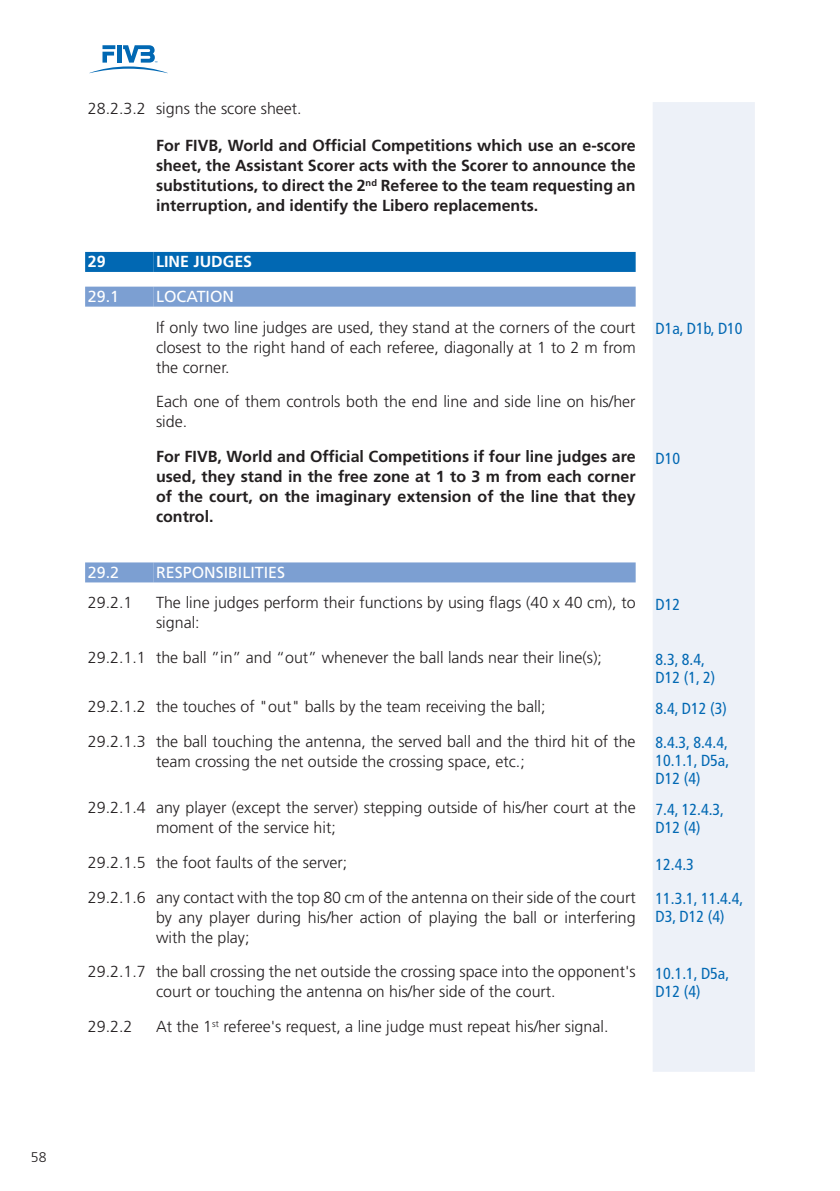
<style>
.page{position:relative;width:840px;height:1191px;background:#fff}
.page>*{position:absolute;margin:0;border:0;box-sizing:border-box;transform-origin:0 0}
.t1{font:300 16px/20px "Frutiger LT Std";color:#231f20}
.t2{font:700 16px/20px "Frutiger LT Std";color:#231f20;text-align:justify}
.t3{font:condensed 16px/18px "Frutiger LT Std";color:#0168b3}
.t4{font:16px "Frutiger LT Std";color:#fff}
.t5{font:700 16px "Frutiger";color:#fff}
.t6{font:300 14px "Frutiger LT Std";color:#231f20}
</style>
<div class="page">
<div style="left:653px;top:102px;width:101px;height:969px;background:#edf1f8"></div>
<div style="left:85px;top:252px;width:68px;height:20px;background:#0168b3"></div>
<div style="left:153px;top:252px;width:482px;height:20px;background:#0168b3"></div>
<div style="left:85px;top:287px;width:68px;height:20px;background:#7c9fd2"></div>
<div style="left:153px;top:287px;width:482px;height:20px;background:#7c9fd2"></div>
<div style="left:85px;top:562px;width:68px;height:20px;background:#7c9fd2"></div>
<div style="left:153px;top:562px;width:482px;height:20px;background:#7c9fd2"></div>
<svg style="left:89px;top:45px;width:78px;height:28px"></svg>
<p class="t1" style="left:88px;top:99px;width:215px">28.2.3.2 signs the score sheet.</p>
<p class="t2" style="left:156px;top:136px;width:481px">For FIVB, World and Official Competitions which use an e-score sheet, the Assistant Scorer acts with the Scorer to announce the substitutions, to direct the 2<sup>nd</sup> Referee to the team requesting an interruption, and identify the Libero replacements.</p>
<p class="t5" style="left:88px;top:252px;width:19px">29</p>
<p class="t5" style="left:156px;top:252px;width:98px">LINE JUDGES</p>
<p class="t4" style="left:88px;top:287px;width:33px">29.1</p>
<p class="t4" style="left:156px;top:287px;width:79px">LOCATION</p>
<p class="t1" style="left:156px;top:317px;width:481px;text-align:justify">If only two line judges are used, they stand at the corners of the court closest to the right hand of each referee, diagonally at 1 to 2 m from the corner.</p>
<p class="t3" style="left:655px;top:320px;width:88px">D1a, D1b, D10</p>
<p class="t1" style="left:156px;top:392px;width:480px">Each one of them controls both the end line and side line on his/her side.</p>
<p class="t2" style="left:156px;top:446px;width:481px">For FIVB, World and Official Competitions if four line judges are used, they stand in the free zone at 1 to 3 m from each corner of the court, on the imaginary extension of the line that they control.</p>
<p class="t3" style="left:655px;top:449px;width:26px">D10</p>
<p class="t4" style="left:88px;top:563px;width:33px">29.2</p>
<p class="t4" style="left:156px;top:563px;width:130px">RESPONSIBILITIES</p>
<p class="t1" style="left:88px;top:593px;width:46px">29.2.1</p>
<p class="t1" style="left:156px;top:593px;width:481px">The line judges perform their functions by using flags (40 x 40 cm), to signal:</p>
<p class="t3" style="left:655px;top:596px;width:26px">D12</p>
<p class="t1" style="left:88px;top:648px;width:515px">29.2.1.1 the ball ”in” and “out” whenever the ball lands near their line(s);</p>
<p class="t3" style="left:655px;top:650px;width:61px">8.3, 8.4,<br>D12 (1, 2)</p>
<p class="t1" style="left:88px;top:696px;width:459px">29.2.1.2 the touches of "out" balls by the team receiving the ball;</p>
<p class="t3" style="left:655px;top:699px;width:73px">8.4, D12 (3)</p>
<p class="t1" style="left:156px;top:731px;width:481px;text-indent:-68px">29.2.1.3 the ball touching the antenna, the served ball and the third hit of the team crossing the net outside the crossing space, etc.;</p>
<p class="t3" style="left:655px;top:734px;width:75px;text-align:justify">8.4.3, 8.4.4, 10.1.1, D5a, D12 (4)</p>
<p class="t1" style="left:156px;top:798px;width:481px;text-indent:-68px">29.2.1.4 any player (except the server) stepping outside of his/her court at the moment of the service hit;</p>
<p class="t3" style="left:655px;top:800px;width:70px">7.4, 12.4.3,<br>D12 (4)</p>
<p class="t1" style="left:88px;top:852px;width:261px">29.2.1.5 the foot faults of the server;</p>
<p class="t3" style="left:655px;top:855px;width:40px">12.4.3</p>
<p class="t1" style="left:156px;top:887px;width:481px;text-align:justify;text-indent:-68px">29.2.1.6 any contact with the top 80 cm of the antenna on their side of the court by any player during his/her action of playing the ball or interfering with the play;</p>
<p class="t3" style="left:655px;top:890px;width:89px">11.3.1, 11.4.4,<br>D3, D12 (4)</p>
<p class="t1" style="left:156px;top:962px;width:481px;text-indent:-68px">29.2.1.7 the ball crossing the net outside the crossing space into the opponent's court or touching the antenna on his/her side of the court.</p>
<p class="t3" style="left:655px;top:964px;width:75px">10.1.1, D5a,<br>D12 (4)</p>
<p class="t1" style="left:88px;top:1016px;width:46px">29.2.2</p>
<p class="t1" style="left:156px;top:1016px;width:453px">At the 1<sup>st</sup> referee's request, a line judge must repeat his/her signal.</p>
<p class="t6" style="left:31px;top:1149px;width:17px">58</p>
</div>
